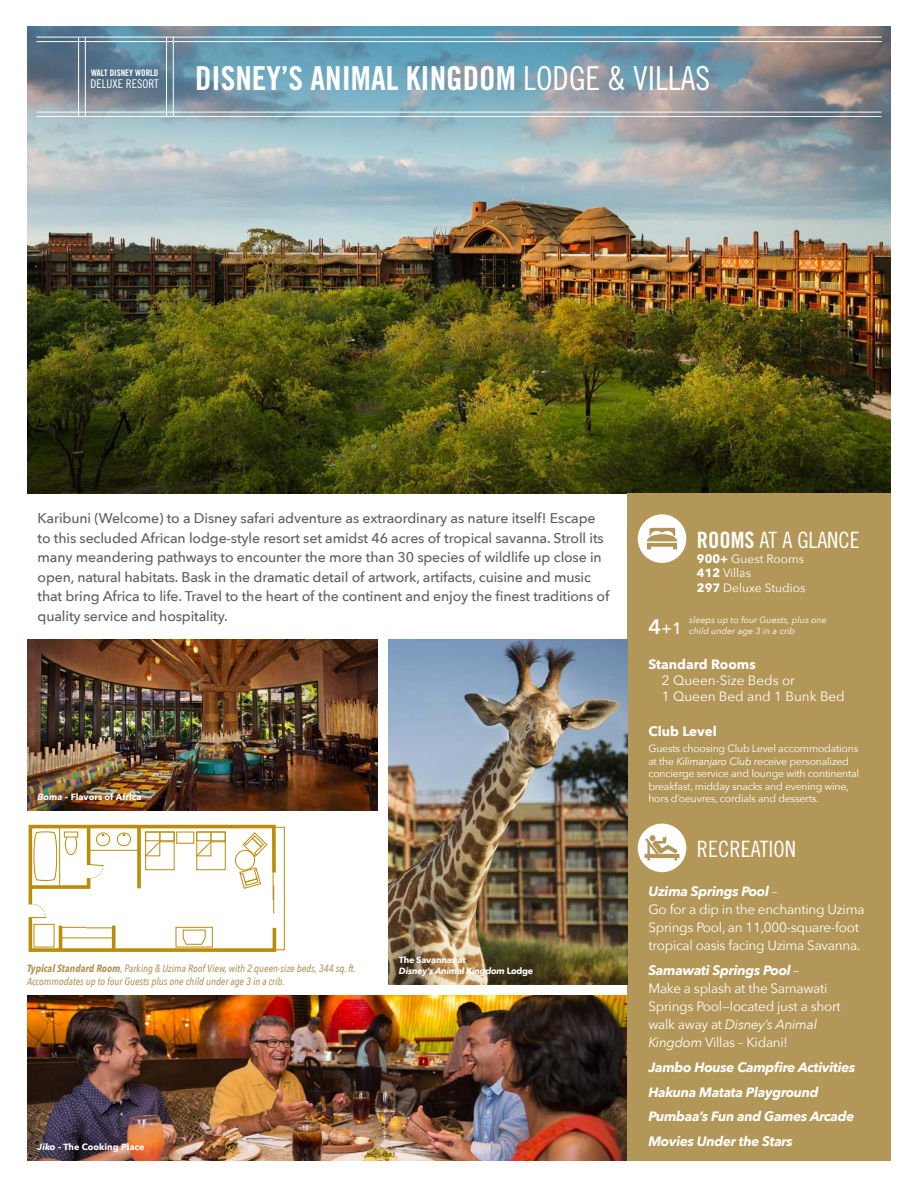
<style>
.page{position:relative;width:918px;height:1188px;background:#fff}
.page>*{position:absolute;margin:0;border:0;box-sizing:border-box;transform-origin:0 0}
.t1{font:33px "Trade Gothic Bold Cond Twenty";color:#fff}
.t2{font:22.5px "Trade Gothic Cond Eighteen";color:#fff}
.t3{font:500 16.5px "Avenir Next";color:#fff}
.t4{font:500 14.1px/19.5px "Avenir Next";letter-spacing:-.01em;color:#5f5f62}
.t5{font:13.5px/18px "Avenir Next";letter-spacing:-.02em;color:#fff}
.t6{font:italic 700 13.5px "Avenir Next";letter-spacing:-.02em;color:#fff}
.t7{font:13.5px "Avenir Next";color:#fff}
.t8{font:700 13.5px "Avenir Next";color:#fff}
.t9{font:12px "Avenir Next";color:#fff}
.t10{font:12px "Trade Gothic Cond Eighteen";color:#fff}
.t11{font:10.5px/12.6px "Avenir Next";letter-spacing:-.02em;color:#fff}
.t12{font:italic 500 10.5px/12.6px "Avenir Next Condensed";color:#b39758}
.t13{font:italic 9px/10.8px "Avenir Next";color:#fff}
.t14{font:700 9px "Avenir Next";color:#fff}
.t15{font:italic 700 9px/10.8px "Avenir Next";letter-spacing:-.025em;color:#fff}
.t16{font:9px "Trade Gothic Bold Cond Twenty";color:#fff}
.s1{font-family:"Trade Gothic Cond Eighteen"}
.s2{font-style:italic}
.s3{font-weight:700}
.s4{font-style:normal}
.s5{font-family:"Trade Gothic Bold Cond Twenty"}
.s6{font-weight:600;font-size:21px}
.s7{font-weight:700;font-style:italic}
</style>
<div class="page">
<img style="left:27px;top:27px;width:864px;height:466px">
<img style="left:27px;top:639px;width:351px;height:171px">
<img style="left:27px;top:996px;width:600px;height:165px">
<div style="left:274px;top:827px;width:11px;height:123px;border:1px solid #bb8c07"></div>
<svg style="left:28px;top:824px;width:250px;height:128px"></svg>
<div style="left:627px;top:493px;width:264px;height:668px;background:#b39758"></div>
<img style="left:388px;top:639px;width:239px;height:346px">
<hr style="left:166px;top:37px;width:1px;height:80px;background:#fff">
<hr style="left:173px;top:37px;width:1px;height:80px;background:#fff">
<hr style="left:36px;top:41px;width:846px;height:1px;background:#fff">
<hr style="left:78px;top:37px;width:1px;height:80px;background:#fff">
<hr style="left:85px;top:37px;width:1px;height:80px;background:#fff">
<hr style="left:36px;top:37px;width:846px;height:1px;background:#fff">
<hr style="left:36px;top:116px;width:846px;height:1px;background:#fff">
<hr style="left:36px;top:112px;width:846px;height:1px;background:#fff">
<div style="left:638px;top:514px;width:48px;height:49px;background:#fff;border-radius:50%"></div>
<svg style="left:647px;top:528px;width:30px;height:21px"></svg>
<div style="left:638px;top:824px;width:48px;height:48px;background:#fff;border-radius:50%"></div>
<svg style="left:645px;top:835px;width:35px;height:26px"></svg>
<p class="t16" style="left:91px;top:67px;width:68px">WALT DISNEY WORLD</p>
<p class="t10" style="left:91px;top:76px;width:70px">DELUXE RESORT</p>
<p class="t1" style="left:195px;top:58px;width:516px">DISNEY’S ANIMAL KINGDOM <span class="s1">LODGE &amp; VILLAS</span></p>
<p class="t4" style="left:38px;top:508px;width:573px">Karibuni (Welcome) to a Disney safari adventure as extraordinary as nature itself! Escape to this secluded African lodge-style resort set amidst 46 acres of tropical savanna. Stroll its many meandering pathways to encounter the more than 30 species of wildlife up close in open, natural habitats. Bask in the dramatic detail of artwork, artifacts, cuisine and music that bring Africa to life. Travel to the heart of the continent and enjoy the finest traditions of quality service and hospitality.</p>
<p class="t14" style="left:38px;top:789px;width:105px"><span class="s2">Boma</span> – Flavors of Africa</p>
<p class="t12" style="left:27px;top:962px;width:330px"><span class="s3">Typical Standard Room</span>, Parking &amp; Uzima Roof View, with 2 queen-size beds, 344 sq. ft.<br>Accommodates up to four Guests plus one child under age 3 in a crib.</p>
<p class="t15" style="left:399px;top:955px;width:136px"><span class="s4">The Savannas at<br></span>Disney’s Animal Kingdom <span class="s4">Lodge</span></p>
<p class="t14" style="left:38px;top:1139px;width:108px"><span class="s2">Jiko</span> – The Cooking Place</p>
<p class="t2" style="left:697px;top:526px;width:164px"><span class="s5">ROOMS</span> AT A GLANCE</p>
<p class="t9" style="left:697px;top:548px;width:109px"><span class="s3">900+</span> Guest Rooms</p>
<p class="t9" style="left:697px;top:563px;width:56px"><span class="s3">412</span> Villas</p>
<p class="t9" style="left:697px;top:577px;width:110px"><span class="s3">297</span> Deluxe Studios</p>
<p class="t3" style="left:648px;top:614px;width:35px"><span class="s6">4</span>+1</p>
<p class="t13" style="left:689px;top:614px;width:139px">sleeps up to four Guests, plus one child under age 3 in a crib</p>
<p class="t8" style="left:648px;top:652px;width:109px">Standard Rooms</p>
<p class="t7" style="left:662px;top:669px;width:135px">2 Queen-Size Beds or</p>
<p class="t7" style="left:662px;top:685px;width:185px">1 Queen Bed and 1 Bunk Bed</p>
<p class="t8" style="left:648px;top:719px;width:70px">Club Level</p>
<p class="t11" style="left:648px;top:742px;width:212px">Guests choosing Club Level accommodations at the <span class="s2">Kilimanjaro Club</span> receive personalized concierge service and lounge with continental breakfast, midday snacks and evening wine, hors d’oeuvres, cordials and desserts.</p>
<p class="t2" style="left:697px;top:836px;width:101px">RECREATION</p>
<p class="t5" style="left:648px;top:882px;width:218px"><span class="s7">Uzima Springs Pool</span> –<br>Go for a dip in the enchanting Uzima<br>Springs Pool, an 11,000-square-foot tropical oasis facing Uzima Savanna.</p>
<p class="t5" style="left:648px;top:961px;width:194px"><span class="s7">Samawati Springs Pool</span> –<br>Make a splash at the Samawati<br>Springs Pool—located just a short walk away at <span class="s2">Disney’s Animal<br>Kingdom</span> Villas – Kidani!</p>
<p class="t6" style="left:648px;top:1055px;width:208px">Jambo House Campfire Activities</p>
<p class="t6" style="left:648px;top:1080px;width:172px">Hakuna Matata Playground</p>
<p class="t6" style="left:648px;top:1105px;width:207px">Pumbaa’s Fun and Games Arcade</p>
<p class="t6" style="left:648px;top:1130px;width:146px">Movies Under the Stars</p>
</div>
